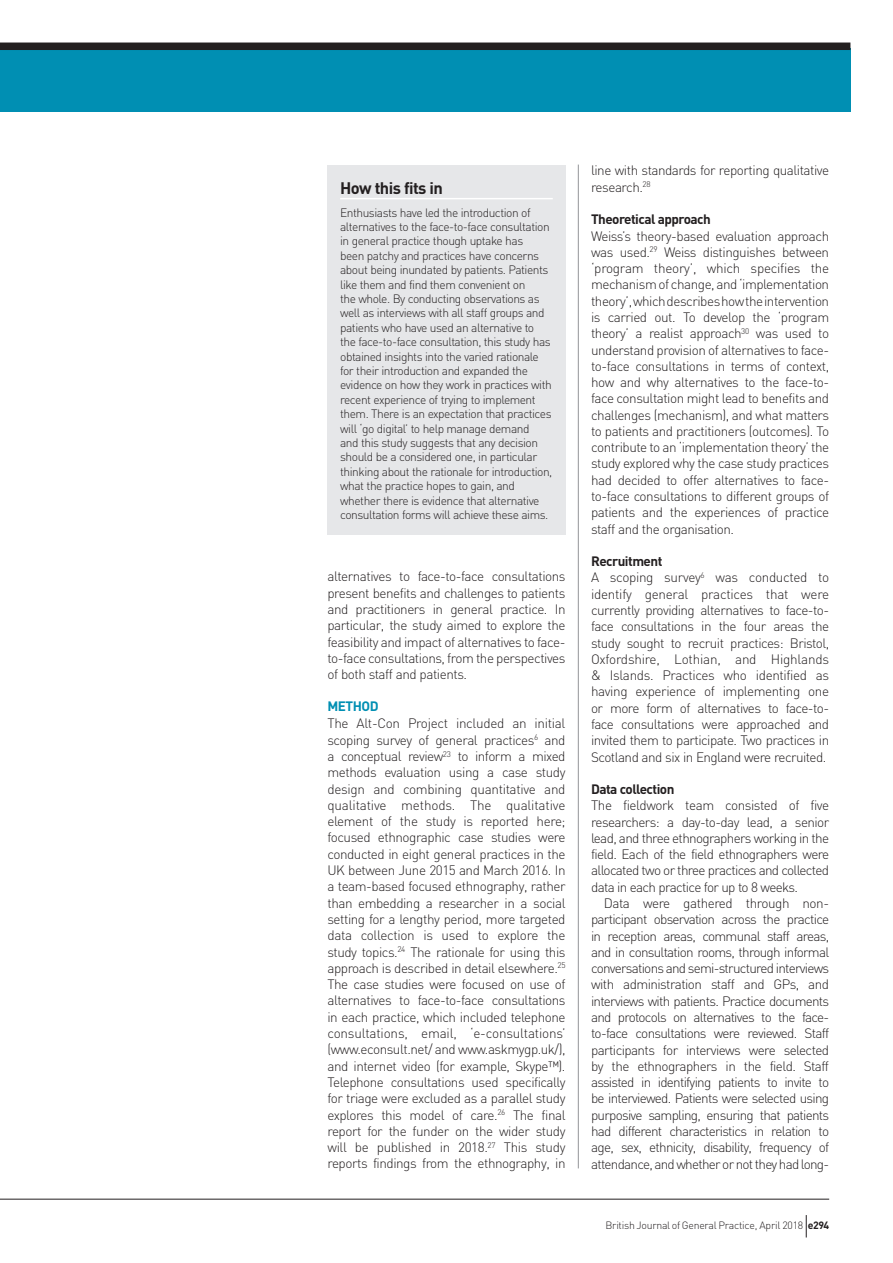
<style>
.page{position:relative;width:893px;height:1263px;background:#fff}
.page>*{position:absolute;margin:0;border:0;box-sizing:border-box;transform-origin:0 0}
.t1{font:700 16.5px "DIN";letter-spacing:-.035em;color:#231f20}
.t2{font:300 13.5px/16.4px "DIN";letter-spacing:-.04em;color:#231f20;text-align:justify}
.t3{font:700 13.5px "DIN";letter-spacing:-.04em;color:#231f20}
.t4{font:700 13.5px "DIN";letter-spacing:-.035em;color:#008fb3}
.t5{font:300 12px/14.4px "DIN";letter-spacing:-.04em;color:#231f20}
.t6{font:300 10.5px "DIN";letter-spacing:-.025em;color:#231f20}
.s1{font-weight:700}
</style>
<div class="page">
<div style="left:0;top:48px;width:850px;height:63px;background:#008fb3"></div>
<div style="left:0;top:43px;width:850px;height:7px;background:#231f20"></div>
<hr style="left:578px;top:165px;width:1px;height:1003px;background:#939598">
<div style="left:327px;top:165px;width:239px;height:369px;background:#e6e7e9"></div>
<hr style="left:340px;top:198px;width:213px;height:1px;background:#fff">
<hr style="left:0;top:1199px;width:829px;height:1px;background:#231f20">
<svg style="left:806px;top:1215px;width:1px;height:22px"></svg>
<p class="t1" style="left:340px;top:177px;width:104px">How this fits in</p>
<p class="t5" style="left:340px;top:205px;width:214px">Enthusiasts have led the introduction of alternatives to the face-to-face consultation in general practice though uptake has<br>been patchy and practices have concerns about being inundated by patients. Patients like them and find them convenient on<br>the whole. By conducting observations as well as interviews with all staff groups and patients who have used an alternative to the face-to-face consultation, this study has obtained insights into the varied rationale for their introduction and expanded the evidence on how they work in practices with recent experience of trying to implement them. There is an expectation that practices will ‘go digital’ to help manage demand<br>and this study suggests that any decision should be a considered one, in particular thinking about the rationale for introduction, what the practice hopes to gain, and whether there is evidence that alternative consultation forms will achieve these aims.</p>
<p class="t2" style="left:327px;top:568px;width:240px">alternatives to face-to-face consultations present benefits and challenges to patients and practitioners in general practice. In particular, the study aimed to explore the feasibility and impact of alternatives to face&shy;to-face consultations, from the perspectives of both staff and patients.</p>
<p class="t4" style="left:327px;top:697px;width:53px">METHOD</p>
<p class="t2" style="left:327px;top:715px;width:240px">The Alt-Con Project included an initial scoping survey of general practices<sup>6</sup> and a conceptual review<sup>23</sup> to inform a mixed methods evaluation using a case study design and combining quantitative and qualitative methods. The qualitative element of the study is reported here; focused ethnographic case studies were conducted in eight general practices in the UK between June 2015 and March 2016. In a team-based focused ethnography, rather than embedding a researcher in a social setting for a lengthy period, more targeted data collection is used to explore the study topics.<sup>24</sup> The rationale for using this approach is described in detail elsewhere.<sup>25<br></sup>The case studies were focused on use of alternatives to face-to-face consultations in each practice, which included telephone consultations, email, ‘e-consultations’ (www.econsult.net/ and www.askmygp.uk/), and internet video (for example, Skype™).<br>Telephone consultations used specifically for triage were excluded as a parallel study explores this model of care.<sup>26</sup> The final report for the funder on the wider study will be published in 2018.<sup>27</sup> This study reports findings from the ethnography, in</p>
<p class="t2" style="left:591px;top:162px;width:240px">line with standards for reporting qualitative research.<sup>28</sup></p>
<p class="t3" style="left:591px;top:211px;width:121px">Theoretical approach</p>
<p class="t2" style="left:591px;top:227px;width:240px">Weiss’s theory-based evaluation approach was used.<sup>29</sup> Weiss distinguishes between ‘program theory’, which specifies the mechanism of change, and ‘implementation theory’, which describes how the intervention is carried out. To develop the ‘program theory’ a realist approach<sup>30</sup> was used to understand provision of alternatives to face&shy;to-face consultations in terms of context, how and why alternatives to the face-to&shy;face consultation might lead to benefits and challenges (mechanism), and what matters to patients and practitioners (outcomes). To contribute to an ‘implementation theory’ the study explored why the case study practices had decided to offer alternatives to face&shy;to-face consultations to different groups of patients and the experiences of practice staff and the organisation.</p>
<p class="t2" style="left:591px;top:553px;width:240px;text-align:left"><span class="s1">Recruitment<br></span>A scoping survey<sup>6</sup> was conducted to identify general practices that were currently providing alternatives to face-to&shy;face consultations in the four areas the study sought to recruit practices: Bristol, Oxfordshire, Lothian, and Highlands &amp; Islands. Practices who identified as having experience of implementing one or more form of alternatives to face-to&shy;face consultations were approached and invited them to participate. Two practices in Scotland and six in England were recruited.</p>
<p class="t3" style="left:591px;top:780px;width:85px">Data collection</p>
<p class="t2" style="left:591px;top:797px;width:240px">The fieldwork team consisted of five researchers: a day-to-day lead, a senior lead, and three ethnographers working in the field. Each of the field ethnographers were allocated two or three practices and collected data in each practice for up to 8 weeks.</p>
<p class="t2" style="left:591px;top:895px;width:240px;text-indent:13px">Data were gathered through non&shy;participant observation across the practice in reception areas, communal staff areas, and in consultation rooms, through informal conversations and semi-structured interviews with administration staff and GPs, and interviews with patients. Practice documents and protocols on alternatives to the face&shy;to-face consultations were reviewed. Staff participants for interviews were selected by the ethnographers in the field. Staff assisted in identifying patients to invite to be interviewed. Patients were selected using purposive sampling, ensuring that patients had different characteristics in relation to age, sex, ethnicity, disability, frequency of attendance, and whether or not they had long-</p>
<p class="t6" style="left:605px;top:1219px;width:225px">British Journal of General Practice, April 2018 <span class="s1">e294</span></p>
</div>
